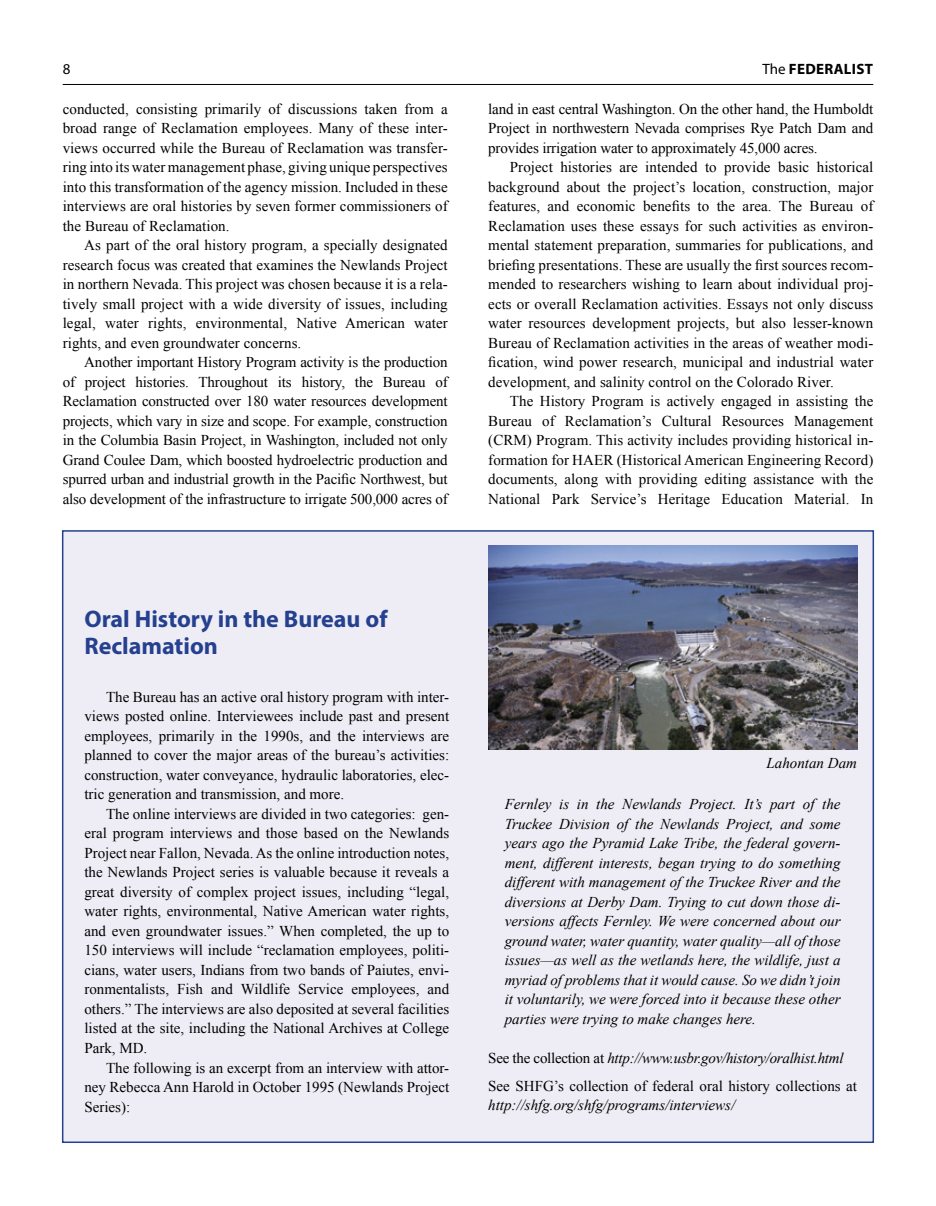
<style>
.page{position:relative;width:936px;height:1206px;background:#fff}
.page>*{position:absolute;margin:0;border:0;box-sizing:border-box;transform-origin:0 0}
.t1{font:700 24px/27px "Myriad Pro";color:#25408f}
.t2{font:15px/19.5px "Times New Roman";color:#000;text-align:justify}
.t3{font:italic 15px/19.5px "Times New Roman";color:#000;text-align:justify}
.t4{font:700 15px "Myriad Pro";letter-spacing:.02em;color:#000}
.t5{font:15px "Myriad Pro";color:#000}
.s1{font-weight:400}
.s2{font-style:italic}
</style>
<div class="page">
<hr style="left:63px;top:84px;width:810px;height:1px;background:#000">
<div style="left:62px;top:530px;width:811px;height:612px;background:#eeedf5;border:2px solid #25408f"></div>
<img style="left:488px;top:545px;width:368px;height:205px">
<p class="t5" style="left:63px;top:60px;width:9px">8</p>
<p class="t4" style="left:762px;top:59px;width:112px"><span class="s1">The</span> FEDERALIST</p>
<p class="t2" style="left:63px;top:99px;width:386px">conducted, consisting primarily of discussions taken from a broad range of Reclamation employees. Many of these inter&shy;views occurred while the Bureau of Reclamation was transfer&shy;ring into its water management phase, giving unique perspectives into this transformation of the agency mission. Included in these interviews are oral histories by seven former commissioners of the Bureau of Reclamation.</p>
<p class="t2" style="left:63px;top:235px;width:386px;text-indent:22px">As part of the oral history program, a specially designated research focus was created that examines the Newlands Project in northern Nevada. This project was chosen because it is a rela&shy;tively small project with a wide diversity of issues, including legal, water rights, environmental, Native American water rights, and even groundwater concerns.</p>
<p class="t2" style="left:63px;top:352px;width:386px;text-indent:22px">Another important History Program activity is the production of project histories. Throughout its history, the Bureau of Reclamation constructed over 180 water resources development projects, which vary in size and scope. For example, construction in the Columbia Basin Project, in Washington, included not only Grand Coulee Dam, which boosted hydroelectric production and spurred urban and industrial growth in the Pacific Northwest, but also development of the infrastructure to irrigate 500,000 acres of</p>
<p class="t2" style="left:488px;top:99px;width:386px">land in east central Washington. On the other hand, the Humboldt Project in northwestern Nevada comprises Rye Patch Dam and provides irrigation water to approximately 45,000 acres.</p>
<p class="t2" style="left:488px;top:157px;width:386px;text-indent:22px">Project histories are intended to provide basic historical background about the project’s location, construction, major features, and economic benefits to the area. The Bureau of Reclamation uses these essays for such activities as environ&shy;mental statement preparation, summaries for publications, and briefing presentations. These are usually the first sources recom&shy;mended to researchers wishing to learn about individual proj&shy;ects or overall Reclamation activities. Essays not only discuss water resources development projects, but also lesser-known Bureau of Reclamation activities in the areas of weather modi&shy;fication, wind power research, municipal and industrial water development, and salinity control on the Colorado River.</p>
<p class="t2" style="left:488px;top:391px;width:386px;text-indent:22px">The History Program is actively engaged in assisting the Bureau of Reclamation’s Cultural Resources Management (CRM) Program. This activity includes providing historical in&shy;formation for HAER (Historical American Engineering Record) documents, along with providing editing assistance with the National Park Service’s Heritage Education Material. In</p>
<h1 class="t1" style="left:84px;top:604px;width:304px">Oral History in the Bureau of<br>Reclamation</h1>
<p class="t2" style="left:84px;top:686px;width:366px;text-indent:22px">The Bureau has an active oral history program with inter&shy;views posted online. Interviewees include past and present employees, primarily in the 1990s, and the interviews are planned to cover the major areas of the bureau’s activities: construction, water conveyance, hydraulic laboratories, elec&shy;tric generation and transmission, and more.</p>
<p class="t2" style="left:84px;top:803px;width:366px;text-indent:22px">The online interviews are divided in two categories: gen&shy;eral program interviews and those based on the Newlands Project near Fallon, Nevada. As the online introduction notes, the Newlands Project series is valuable because it reveals a great diversity of complex project issues, including “legal, water rights, environmental, Native American water rights, and even groundwater issues.” When completed, the up to 150 interviews will include “reclamation employees, politi&shy;cians, water users, Indians from two bands of Paiutes, envi&shy;ronmentalists, Fish and Wildlife Service employees, and others.” The interviews are also deposited at several facilities listed at the site, including the National Archives at College Park, MD.</p>
<p class="t2" style="left:84px;top:1057px;width:366px;text-indent:22px">The following is an excerpt from an interview with attor&shy;ney Rebecca Ann Harold in October 1995 (Newlands Project Series):</p>
<p class="t3" style="left:766px;top:753px;width:92px">Lahontan Dam</p>
<p class="t3" style="left:504px;top:793px;width:337px">Fernley is in the Newlands Project. It’s part of the Truckee Division of the Newlands Project, and some years ago the Pyramid Lake Tribe, the federal govern&shy;ment, different interests, began trying to do something different with management of the Truckee River and the diversions at Derby Dam. Trying to cut down those di&shy;versions affects Fernley. We were concerned about our ground water, water quantity, water quality—all of those issues—as well as the wetlands here, the wildlife, just a myriad of problems that it would cause. So we didn’t join it voluntarily, we were forced into it because these other parties were trying to make changes here.</p>
<p class="t2" style="left:488px;top:1043px;width:370px;line-height:28.2px">See the collection at <span class="s2">http://www.usbr.gov/history/oralhist.html<br></span>See SHFG’s collection of federal oral history collections at</p>
<p class="t3" style="left:488px;top:1095px;width:248px">http://shfg.org/shfg/programs/interviews/</p>
</div>
